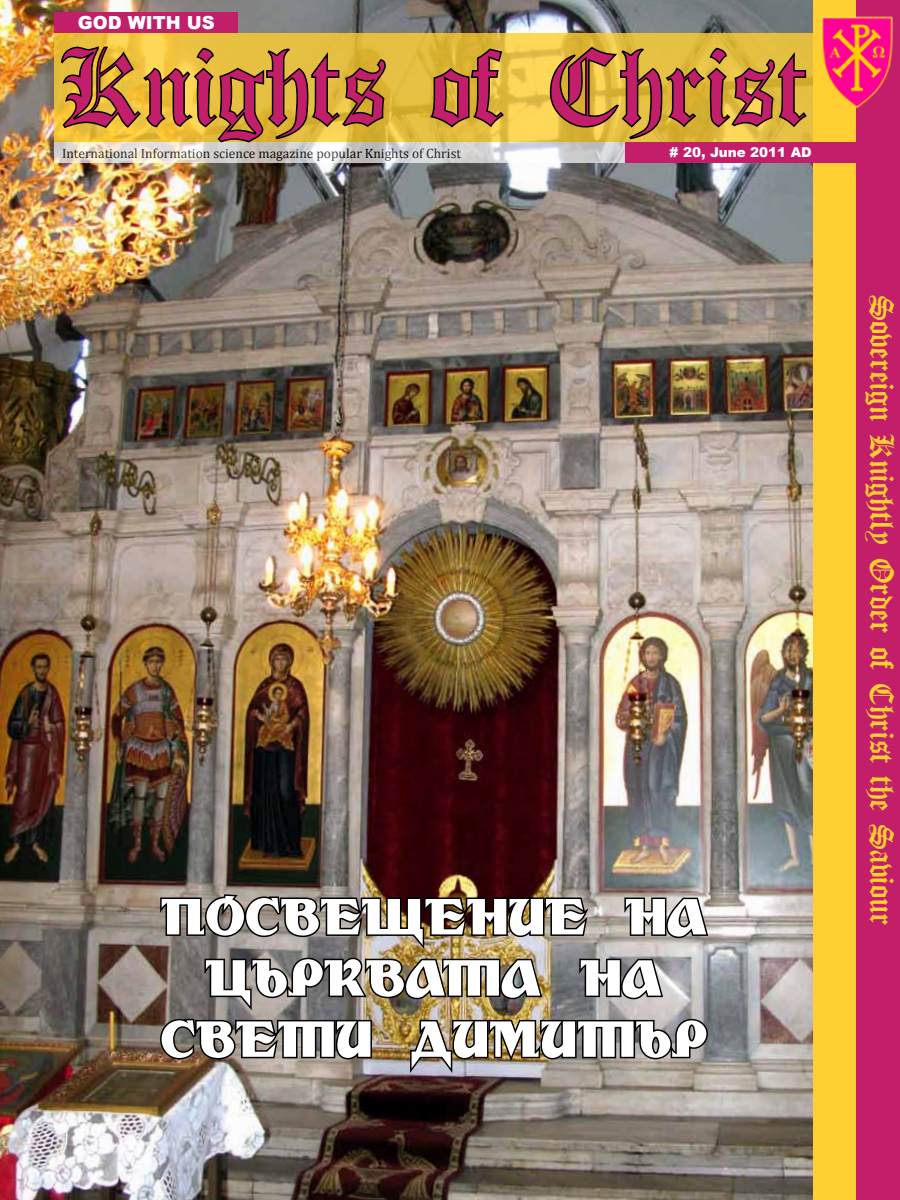
<style>
.page{position:relative;width:900px;height:1200px;background:#fff}
.page>*{position:absolute;margin:0;border:0;box-sizing:border-box;transform-origin:0 0}
.t1{font:102px "Cyrillic Goth";color:#c21e6a}
.t2{font:800 51px/61.2px "Traditional";color:#fff;text-align:center}
.t3{font:31.5px "Cyrillic Goth";color:#ffcf31}
.t4{font:900 18px "Arial";color:#fff}
.t5{font:13.5px "Cambria Math";color:#000}
.t6{font:900 13.5px "Arial";color:#fff}
</style>
<div class="page">
<img style="left:0;top:0;width:814px;height:1200px">
<img style="left:159px;top:892px;width:551px;height:186px">
<div style="left:814px;top:0;width:43px;height:1200px;background:#ffcf31"></div>
<div style="left:856px;top:0;width:44px;height:1200px;background:#c21e6a"></div>
<div style="left:55px;top:12px;width:183px;height:21px;background:#c21e6a"></div>
<img style="left:821px;top:16px;width:72px;height:93px">
<div style="left:625px;top:142px;width:231px;height:21px;background:#c21e6a"></div>
<svg style="left:55px;top:142px;width:570px;height:21px;background:#dad8d5"></svg>
<svg style="left:54px;top:33px;width:760px;height:109px;background:#e8c244"></svg>
<svg style="left:60px;top:34px;width:327px;height:109px;background:#cea937"></svg>
<svg style="left:428px;top:48px;width:77px;height:81px;background:#c4a233"></svg>
<svg style="left:549px;top:39px;width:259px;height:101px;background:#c8a637"></svg>
<h3 class="t4" style="left:78px;top:10px;width:138px">GOD WITH US</h3>
<h1 class="t1" style="left:60px;top:19px;width:749px">Knights of Christ</h1>
<p class="t5" style="left:62px;top:145px;width:400px">International Information science magazine popular Knights of Christ</p>
<p class="t6" style="left:670px;top:143px;width:144px"># 20, June 2011 AD</p>
<h2 class="t2" style="left:160px;top:880px;width:548px">ПОСВЕЩЕНИЕ НА<br>ЦЬРКВАТА НА<br>СВЕТИ ДИМИТЬР</h2>
<h3 class="t3" style="left:903px;top:295px;width:633px;rotate:90deg">Sovereign Knightly Order of Christ the Saviour</h3>
</div>
